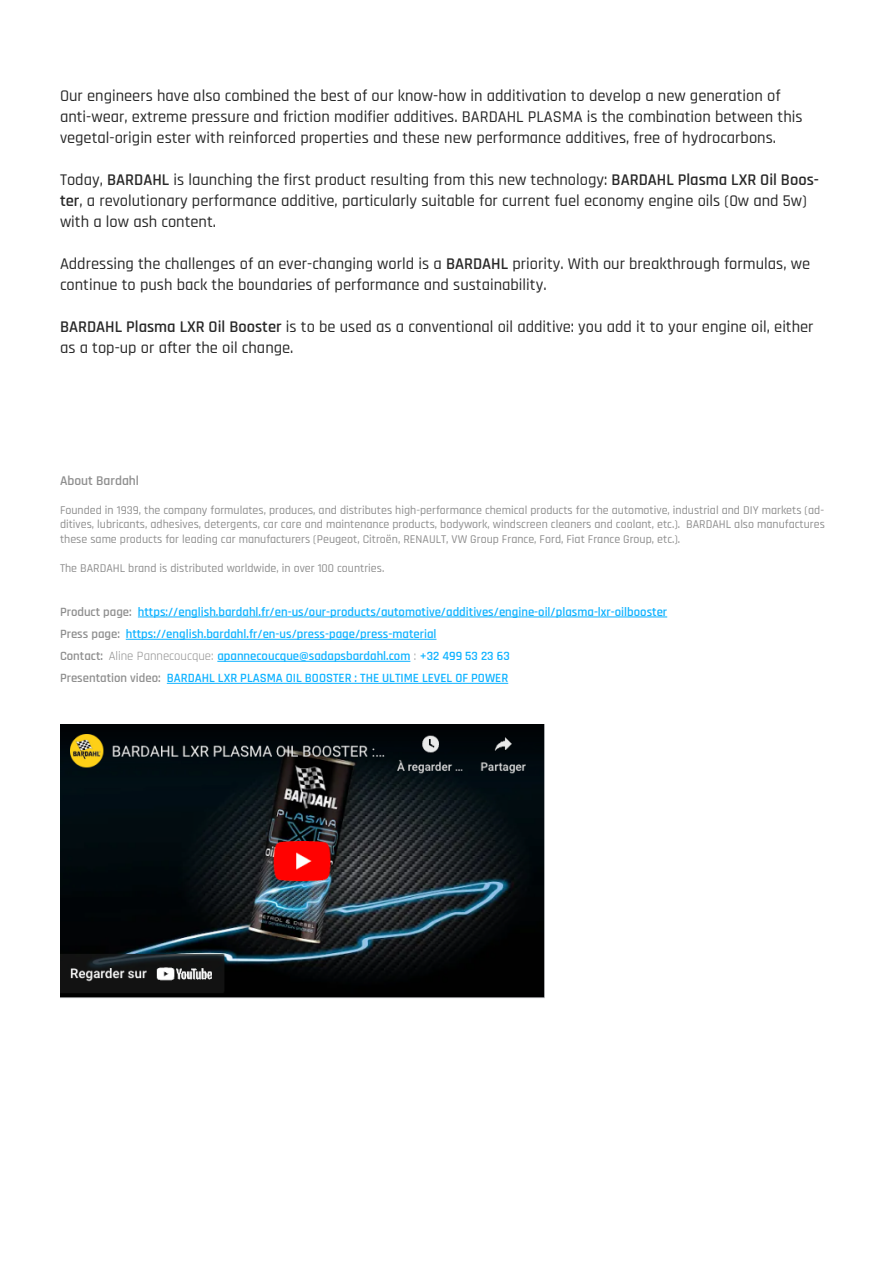
<style>
.page{position:relative;width:893px;height:1263px;background:#fff}
.page>*{position:absolute;margin:0;border:0;box-sizing:border-box;transform-origin:0 0}
.t1{font:500 16.5px/21px "Rajdhani";color:#282828}
.t2{font:600 13.5px "Rajdhani";color:#8e8e8e}
.t3{font:600 12.75px "Rajdhani";color:#0eb2ff}
.t4{font:500 12px/14.4px "Rajdhani";color:#8e8e8e;text-align:justify}
.s1{font-weight:600}
.s2{color:#8e8e8e}
.s3{font-weight:400;color:#8e8e8e}
</style>
<div class="page">
<hr style="left:167px;top:683px;width:341px;height:1px;background:#0eb2ff">
<hr style="left:138px;top:617px;width:529px;height:1px;background:#0eb2ff">
<hr style="left:217px;top:661px;width:193px;height:1px;background:#0eb2ff">
<hr style="left:126px;top:639px;width:310px;height:1px;background:#0eb2ff">
<img style="left:60px;top:724px;width:485px;height:274px">
<p class="t1" style="left:60px;top:86px;width:744px">Our engineers have also combined the best of our know-how in additivation to develop a new generation of anti-wear, extreme pressure and friction modifier additives. BARDAHL PLASMA is the combination between this vegetal-origin ester with reinforced properties and these new performance additives, free of hydrocarbons.</p>
<p class="t1" style="left:60px;top:170px;width:760px">Today, <span class="s1">BARDAHL</span> is launching the first product resulting from this new technology: <span class="s1">BARDAHL Plasma LXR Oil Boos&shy;ter</span>, a revolutionary performance additive, particularly suitable for current fuel economy engine oils (0w and 5w) with a low ash content.</p>
<p class="t1" style="left:60px;top:254px;width:752px">Addressing the challenges of an ever-changing world is a <span class="s1">BARDAHL</span> priority. With our breakthrough formulas, we continue to push back the boundaries of performance and sustainability.</p>
<p class="t1" style="left:60px;top:317px;width:755px"><span class="s1">BARDAHL Plasma LXR Oil Booster</span> is to be used as a conventional oil additive: you add it to your engine oil, either as a top-up or after the oil change.</p>
<p class="t2" style="left:60px;top:473px;width:81px">About Bardahl</p>
<p class="t4" style="left:60px;top:503px;width:766px">Founded in 1939, the company formulates, produces, and distributes high-performance chemical products for the automotive, industrial and DIY markets (ad&shy;ditives, lubricants, adhesives, detergents, car care and maintenance products, bodywork, windscreen cleaners and coolant, etc.). BARDAHL also manufactures these same products for leading car manufacturers (Peugeot, Citroën, RENAULT, VW Group France, Ford, Fiat France Group, etc.).</p>
<p class="t4" style="left:60px;top:561px;width:326px">The BARDAHL brand is distributed worldwide, in over 100 countries.</p>
<p class="t3" style="left:60px;top:604px;width:609px"><span class="s2">Product page:</span> https://english.bardahl.fr/en-us/our-products/automotive/additives/engine-oil/plasma-lxr-oilbooster</p>
<p class="t3" style="left:60px;top:649px;width:451px"><span class="s2">Contact:</span> <span class="s3">Aline Pannecoucque:</span> apannecoucque@sadapsbardahl.com <span class="s3">:</span> +32 499 53 23 63</p>
<p class="t3" style="left:60px;top:627px;width:378px"><span class="s2">Press page:</span> https://english.bardahl.fr/en-us/press-page/press-material</p>
<p class="t3" style="left:60px;top:671px;width:450px"><span class="s2">Presentation video:</span> BARDAHL LXR PLASMA OIL BOOSTER : THE ULTIME LEVEL OF POWER</p>
</div>
